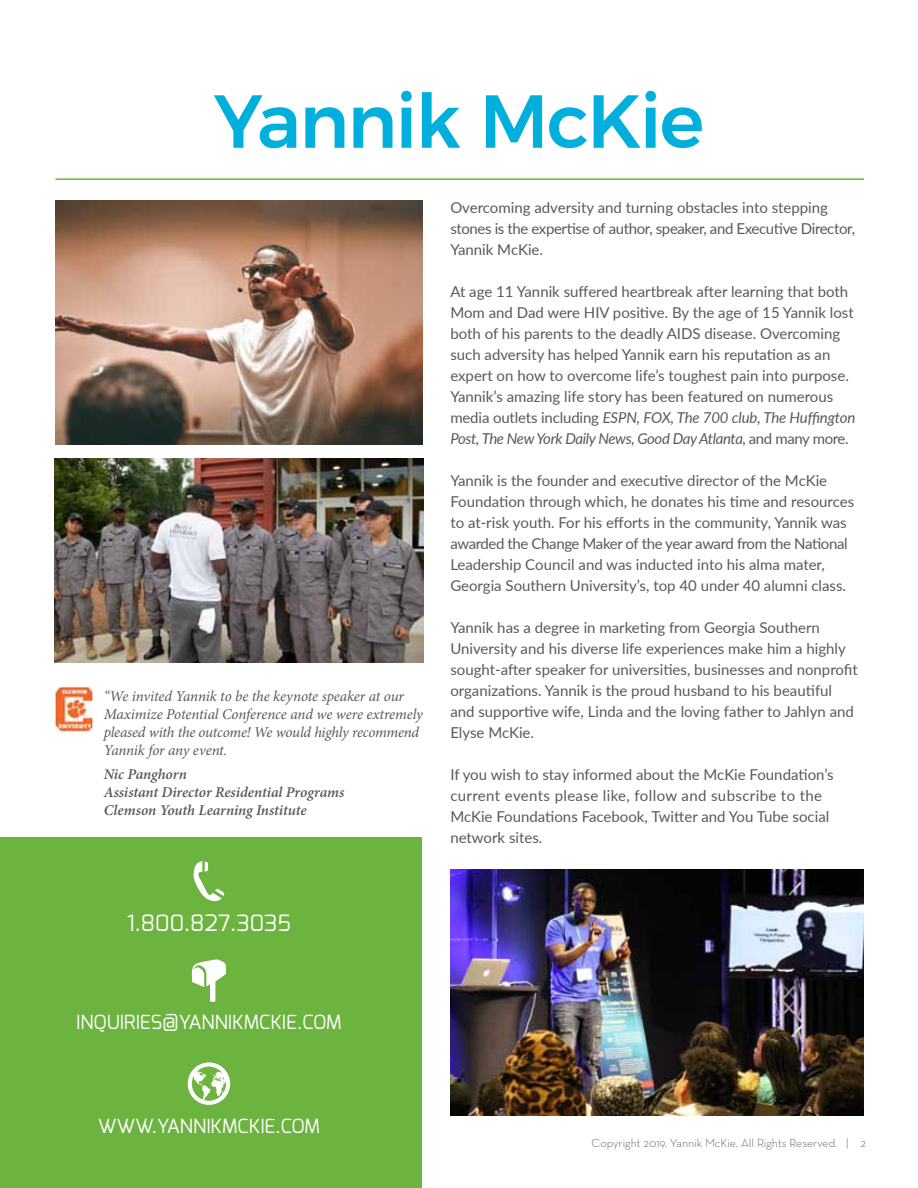
<style>
.page{position:relative;width:918px;height:1188px;background:#fff}
.page>*{position:absolute;margin:0;border:0;box-sizing:border-box;transform-origin:0 0}
.t1{font:500 75px "Montserrat";letter-spacing:-.025em;color:#00afdb}
.t2{font:22.5px "Exo";color:#fff}
.t3{font:19.5px "Exo";color:#fff}
.t4{font:15px/21px "Lato";color:#58595b}
.t5{font:italic 15px/18px "Minion Pro";letter-spacing:-.01em;color:#58595b}
.t6{font:italic 600 15px/18px "Minion Pro";letter-spacing:-.005em;color:#58595b}
.t7{font:300 12px "Neutra Text";color:#58595b}
.s1{font-style:italic}
</style>
<div class="page">
<div style="left:0;top:837px;width:421px;height:351px;background:#6cb33f"></div>
<svg style="left:193px;top:861px;width:31px;height:40px"></svg>
<svg style="left:191px;top:959px;width:35px;height:43px"></svg>
<svg style="left:188px;top:1062px;width:42px;height:43px"></svg>
<hr style="left:56px;top:178px;width:808px;height:2px;background:#6cb33f">
<img style="left:450px;top:869px;width:414px;height:246px">
<img style="left:56px;top:201px;width:367px;height:244px">
<img style="left:54px;top:458px;width:370px;height:204px">
<img style="left:54px;top:686px;width:40px;height:46px">
<h1 class="t1" style="left:214px;top:61px;width:492px">Yannik McKie</h1>
<p class="t5" style="left:104px;top:687px;width:321px">“We invited Yannik to be the keynote speaker at our Maximize Potential Conference and we were extremely pleased with the outcome! We would highly recommend Yannik for any event.</p>
<p class="t6" style="left:104px;top:765px;width:242px">Nic Panghorn<br>Assistant Director Residential Programs<br>Clemson Youth Learning Institute</p>
<p class="t4" style="left:450px;top:196px;width:406px">Overcoming adversity and turning obstacles into stepping stones is the expertise of author, speaker, and Executive Director,<br>Yannik McKie.</p>
<p class="t4" style="left:450px;top:280px;width:407px">At age 11 Yannik suffered heartbreak after learning that both Mom and Dad were HIV positive. By the age of 15 Yannik lost both of his parents to the deadly AIDS disease. Overcoming such adversity has helped Yannik earn his reputation as an expert on how to overcome life’s toughest pain into purpose.<br>Yannik’s amazing life story has been featured on numerous media outlets including <span class="s1">ESPN, FOX, The 700 club, The Huffington Post, The New York Daily News, Good Day Atlanta,</span> and many more.</p>
<p class="t4" style="left:450px;top:469px;width:405px">Yannik is the founder and executive director of the McKie Foundation through which, he donates his time and resources to at-risk youth. For his efforts in the community, Yannik was awarded the Change Maker of the year award from the National Leadership Council and was inducted into his alma mater, Georgia Southern University’s, top 40 under 40 alumni class.</p>
<p class="t4" style="left:450px;top:616px;width:409px">Yannik has a degree in marketing from Georgia Southern University and his diverse life experiences make him a highly sought-after speaker for universities, businesses and nonprofit organizations. Yannik is the proud husband to his beautiful and supportive wife, Linda and the loving father to Jahlyn and Elyse McKie.</p>
<p class="t4" style="left:450px;top:763px;width:385px">If you wish to stay informed about the McKie Foundation’s current events please like, follow and subscribe to the McKie Foundations Facebook, Twitter and You Tube social network sites.</p>
<h2 class="t2" style="left:127px;top:908px;width:166px">1.800.827.3035</h2>
<h3 class="t3" style="left:76px;top:1010px;width:267px">INQUIRIES@YANNIKMCKIE.COM</h3>
<h3 class="t3" style="left:98px;top:1114px;width:224px">WWW.YANNIKMCKIE.COM</h3>
<p class="t7" style="left:592px;top:1136px;width:276px">Copyright 2019. Yannik McKie. All Rights Reserved. | 2</p>
</div>
